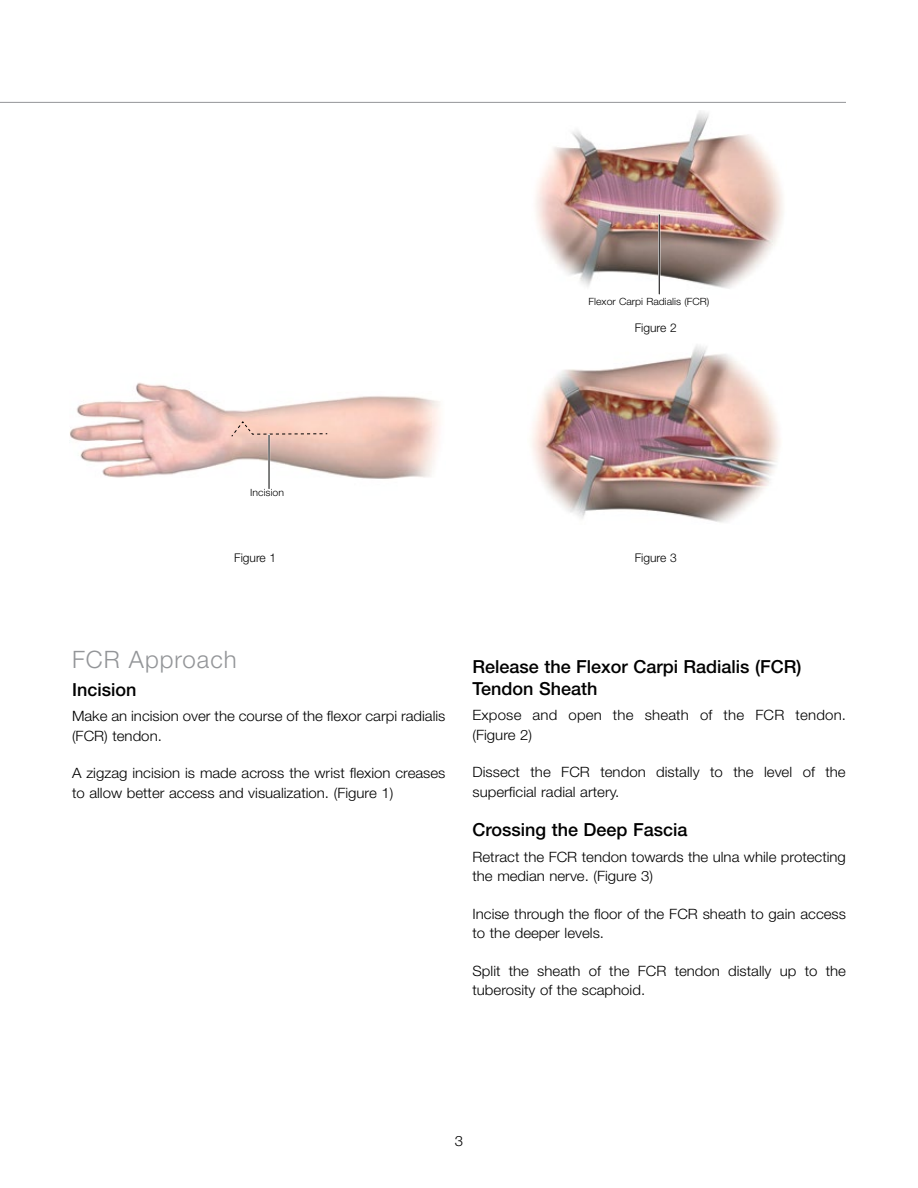
<style>
.page{position:relative;width:918px;height:1188px;background:#fff}
.page>*{position:absolute;margin:0;border:0;box-sizing:border-box;transform-origin:0 0}
.t1{font:300 24px "Helvetica Neue LT Std";letter-spacing:.04em;color:#939598}
.t2{font:500 18px/21.6px "Helvetica Neue LT Std";color:#000}
.t3{font:300 14.25px/19.5px "Helvetica Neue LT Std";color:#000;scale:1.05 1}
.t4{font:300 12px "Helvetica Neue LT Std";color:#000}
.t5{font:300 10.05px "Helvetica Neue LT Std";color:#000;scale:1.05 1}
</style>
<div class="page">
<hr style="left:0;top:102px;width:846px;height:1px;background:#939598">
<img style="left:69px;top:382px;width:371px;height:97px">
<img style="left:535px;top:111px;width:249px;height:184px">
<img style="left:532px;top:345px;width:248px;height:178px">
<hr style="left:658px;top:215px;width:2px;height:79px;background:#fff">
<hr style="left:659px;top:215px;width:1px;height:79px;background:#000">
<svg style="left:231px;top:421px;width:97px;height:16px;background:#f1c8b9"></svg>
<hr style="left:268px;top:435px;width:2px;height:54px;background:#fff">
<hr style="left:269px;top:435px;width:1px;height:54px;background:#000">
<p class="t5" style="left:589px;top:296px;width:117px">Flexor Carpi Radialis (FCR)</p>
<p class="t5" style="left:250px;top:487px;width:34px">Incision</p>
<p class="t4" style="left:635px;top:320px;width:43px">Figure 2</p>
<p class="t4" style="left:234px;top:550px;width:43px">Figure 1</p>
<p class="t4" style="left:635px;top:550px;width:43px">Figure 3</p>
<h1 class="t1" style="left:72px;top:645px;width:166px">FCR Approach</h1>
<p class="t2" style="left:72px;top:678px;width:66px">Incision</p>
<p class="t3" style="left:72px;top:706px;width:357px">Make an incision over the course of the flexor carpi radialis (FCR) tendon.</p>
<p class="t3" style="left:72px;top:763px;width:357px">A zigzag incision is made across the wrist flexion creases to allow better access and visualization. (Figure 1)</p>
<p class="t2" style="left:472px;top:656px;width:331px">Release the Flexor Carpi Radialis (FCR)<br>Tendon Sheath</p>
<p class="t3" style="left:472px;top:705px;width:357px">Expose and open the sheath of the FCR tendon. (Figure 2)</p>
<p class="t3" style="left:472px;top:762px;width:357px">Dissect the FCR tendon distally to the level of the superficial radial artery.</p>
<p class="t2" style="left:472px;top:819px;width:216px">Crossing the Deep Fascia</p>
<p class="t3" style="left:472px;top:847px;width:357px">Retract the FCR tendon towards the ulna while protecting the median nerve. (Figure 3)</p>
<p class="t3" style="left:472px;top:904px;width:357px">Incise through the floor of the FCR sheath to gain access to the deeper levels.</p>
<p class="t3" style="left:472px;top:961px;width:357px">Split the sheath of the FCR tendon distally up to the tuberosity of the scaphoid.</p>
<p class="t3" style="left:455px;top:1131px;width:9px">3</p>
</div>
